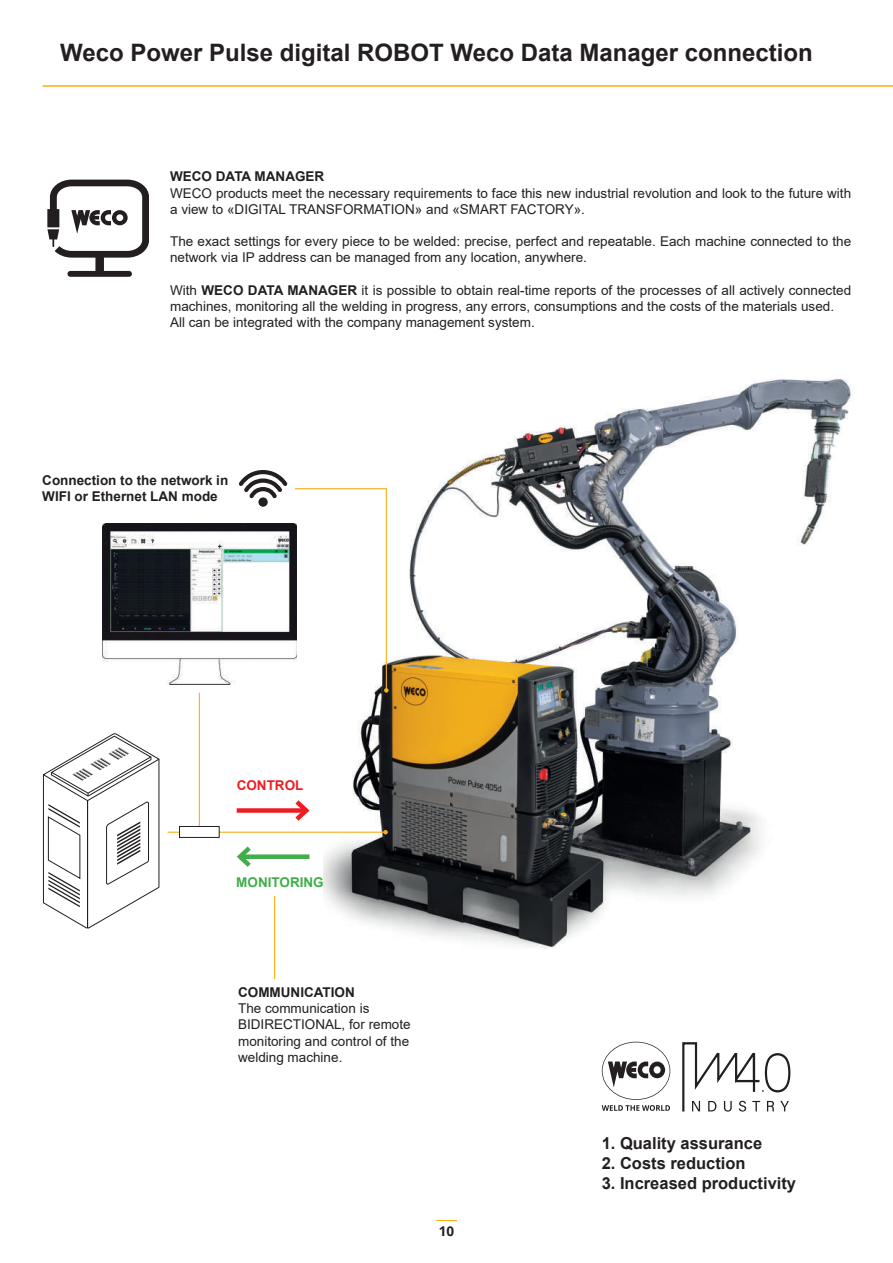
<style>
.page{position:relative;width:893px;height:1263px;background:#fff}
.page>*{position:absolute;margin:0;border:0;box-sizing:border-box;transform-origin:0 0}
.t1{font:700 24px "Arial";color:#231f20}
.t2{font:700 16.5px "Arial";color:#231f20}
.t3{font:13.5px/16.2px "Arial";color:#231f20}
.t4{font:700 13.5px/16.2px "Arial";color:#231f20}
.t5{font:700 13.5px "Arial";color:#40ae49}
.t6{font:700 13.5px "Arial";color:#ee1d23}
.t7{font:700 13.5px "Open Sans";color:#231f20}
.s1{font-weight:700}
</style>
<div class="page">
<svg style="left:436px;top:1220px;width:21px;height:1px"></svg>
<hr style="left:43px;top:85px;width:850px;height:2px;background:#faaf18">
<svg style="left:47px;top:179px;width:102px;height:98px"></svg>
<img style="left:323px;top:378px;width:530px;height:571px">
<hr style="left:199px;top:693px;width:1px;height:135px;background:#faaf18">
<hr style="left:274px;top:896px;width:1px;height:83px;background:#faaf18">
<hr style="left:168px;top:832px;width:218px;height:1px;background:#faaf18">
<svg style="left:383px;top:830px;width:5px;height:4px"></svg>
<div style="left:179px;top:826px;width:40px;height:11px;background:#fff"></div>
<div style="left:179px;top:826px;width:40px;height:12px;border:1px solid #231f20"></div>
<div style="left:237px;top:808px;width:69px;height:5px;background:#ee1d23"></div>
<svg style="left:291px;top:800px;width:19px;height:21px"></svg>
<div style="left:240px;top:854px;width:69px;height:5px;background:#40ae49"></div>
<svg style="left:236px;top:846px;width:20px;height:21px"></svg>
<svg style="left:294px;top:488px;width:95px;height:205px"></svg>
<svg style="left:258px;top:497px;width:10px;height:10px"></svg>
<svg style="left:239px;top:470px;width:49px;height:28px"></svg>
<svg style="left:602px;top:1042px;width:68px;height:69px"></svg>
<svg style="left:682px;top:1042px;width:109px;height:70px"></svg>
<img style="left:102px;top:524px;width:194px;height:161px">
<svg style="left:43px;top:733px;width:117px;height:196px"></svg>
<h1 class="t1" style="left:60px;top:35px;width:754px">Weco Power Pulse digital ROBOT Weco Data Manager connection</h1>
<p class="t4" style="left:170px;top:169px;width:156px">WECO DATA MANAGER</p>
<p class="t3" style="left:170px;top:185px;width:683px">WECO products meet the necessary requirements to face this new industrial revolution and look to the future with a view to «DIGITAL TRANSFORMATION» and «SMART FACTORY».</p>
<p class="t3" style="left:170px;top:233px;width:683px">The exact settings for every piece to be welded: precise, perfect and repeatable. Each machine connected to the network via IP address can be managed from any location, anywhere.</p>
<p class="t3" style="left:170px;top:282px;width:683px">With <span class="s1">WECO DATA MANAGER</span> it is possible to obtain real-time reports of the processes of all actively connected machines, monitoring all the welding in progress, any errors, consumptions and the costs of the materials used.<br>All can be integrated with the company management system.</p>
<p class="t4" style="left:42px;top:472px;width:188px">Connection to the network in<br>WIFI or Ethernet LAN mode</p>
<p class="t6" style="left:237px;top:776px;width:68px">CONTROL</p>
<p class="t5" style="left:236px;top:873px;width:89px">MONITORING</p>
<p class="t4" style="left:238px;top:984px;width:118px">COMMUNICATION</p>
<p class="t3" style="left:238px;top:1000px;width:174px">The communication is<br>BIDIRECTIONAL, for remote monitoring and control of the welding machine.</p>
<p class="t7" style="left:439px;top:1222px;width:17px">10</p>
<p class="t2" style="left:602px;top:1132px;width:162px">1. Quality assurance</p>
<p class="t2" style="left:602px;top:1152px;width:145px">2. Costs reduction</p>
<p class="t2" style="left:602px;top:1171px;width:196px">3. Increased productivity</p>
</div>
